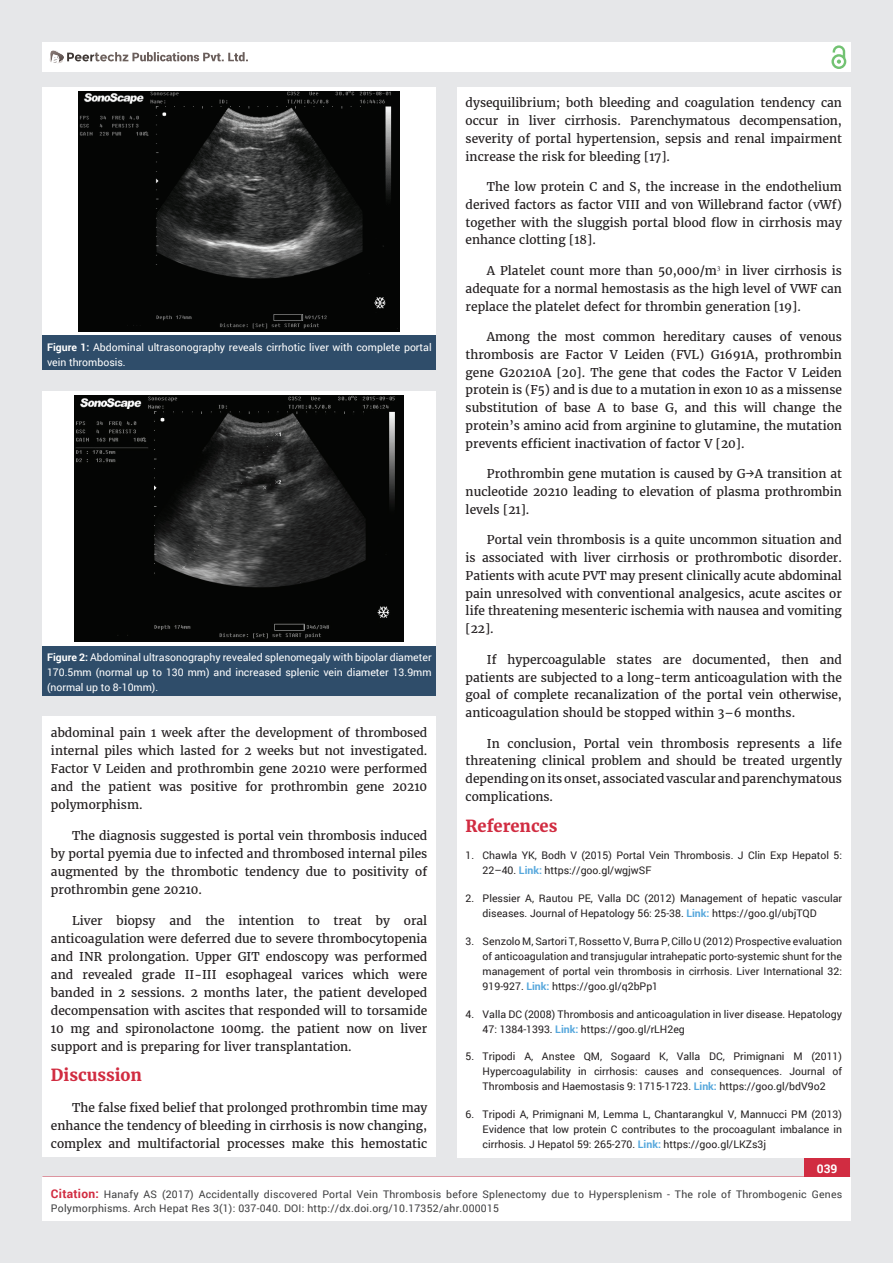
<style>
.page{position:relative;width:893px;height:1263px;background:#e6e7e9}
.page>*{position:absolute;margin:0;border:0;box-sizing:border-box;transform-origin:0 0}
.t1{font:700 16.5px "Merriweather";color:#d12c41}
.t2{font:12px/17.9px "Merriweather";color:#231f20;text-align:justify}
.t3{font:700 12px "Roboto";color:#fff}
.t4{font:10.5px/15px "Roboto";color:#231f20}
.t5{font:10.5px/15px "Roboto";color:#fff}
.t6{font:10.5px/13.5px "Roboto";letter-spacing:.02em;color:#3e3e3f}
.s1{font-weight:700}
.s2{font-weight:700;color:#56a7dc}
.s3{font-weight:700;font-size:12px;color:#d12c41}
</style>
<div class="page">
<div style="left:42px;top:43px;width:808px;height:29px;background:#fff"></div>
<div style="left:831px;top:54px;width:15px;height:15px;border:2px solid #72c272;border-radius:50%"></div>
<svg style="left:831px;top:45px;width:15px;height:19px"></svg>
<div style="left:804px;top:1157px;width:46px;height:43px;background:#d12c41"></div>
<svg style="left:49px;top:50px;width:199px;height:14px"></svg>
<div style="left:42px;top:1177px;width:809px;height:43px;background:#fff"></div>
<div style="left:42px;top:717px;width:394px;height:440px;background:#fff"></div>
<div style="left:457px;top:87px;width:393px;height:1070px;background:#fff"></div>
<div style="left:43px;top:87px;width:393px;height:249px;background:#fff"></div>
<div style="left:43px;top:336px;width:393px;height:34px;background:#2f4d6a"></div>
<img style="left:79px;top:91px;width:321px;height:240px">
<div style="left:43px;top:391px;width:393px;height:255px;background:#fff"></div>
<div style="left:43px;top:646px;width:393px;height:49px;background:#2f4d6a"></div>
<img style="left:75px;top:396px;width:329px;height:246px">
<p class="t5" style="left:47px;top:339px;width:386px"><span class="s1">Figure 1:</span> Abdominal ultrasonography reveals cirrhotic liver with complete portal vein thrombosis.</p>
<p class="t5" style="left:47px;top:650px;width:386px;text-align:justify"><span class="s1">Figure 2:</span> Abdominal ultrasonography revealed splenomegaly with bipolar diameter 170.5mm (normal up to 130 mm) and increased splenic vein diameter 13.9mm (normal up to 8-10mm).</p>
<p class="t2" style="left:51px;top:724px;width:378px">abdominal pain 1 week after the development of thrombosed internal piles which lasted for 2 weeks but not investigated.<br>Factor V Leiden and prothrombin gene 20210 were performed and the patient was positive for prothrombin gene 20210 polymorphism.</p>
<p class="t2" style="left:51px;top:826px;width:378px;text-indent:21px">The diagnosis suggested is portal vein thrombosis induced by portal pyemia due to infected and thrombosed internal piles augmented by the thrombotic tendency due to positivity of prothrombin gene 20210.</p>
<p class="t2" style="left:51px;top:911px;width:378px;text-indent:21px">Liver biopsy and the intention to treat by oral anticoagulation were deferred due to severe thrombocytopenia and INR prolongation. Upper GIT endoscopy was performed and revealed grade II-III esophageal varices which were banded in 2 sessions. 2 months later, the patient developed decompensation with ascites that responded will to torsamide 10 mg and spironolactone 100mg. the patient now on liver support and is preparing for liver transplantation.</p>
<h1 class="t1" style="left:51px;top:1065px;width:93px">Discussion</h1>
<p class="t2" style="left:51px;top:1099px;width:378px;text-indent:21px">The false fixed belief that prolonged prothrombin time may enhance the tendency of bleeding in cirrhosis is now changing, complex and multifactorial processes make this hemostatic</p>
<p class="t2" style="left:466px;top:94px;width:378px">dysequilibrium; both bleeding and coagulation tendency can occur in liver cirrhosis. Parenchymatous decompensation, severity of portal hypertension, sepsis and renal impairment increase the risk for bleeding [17].</p>
<p class="t2" style="left:466px;top:178px;width:378px;text-indent:21px">The low protein C and S, the increase in the endothelium derived factors as factor VIII and von Willebrand factor (vWf) together with the sluggish portal blood flow in cirrhosis may enhance clotting [18].</p>
<p class="t2" style="left:466px;top:262px;width:378px;text-indent:21px">A Platelet count more than 50,000/m✓ in liver cirrhosis is adequate for a normal hemostasis as the high level of VWF can replace the platelet defect for thrombin generation [19].</p>
<p class="t2" style="left:466px;top:328px;width:378px;text-indent:21px">Among the most common hereditary causes of venous thrombosis are Factor V Leiden (FVL) G1691A, prothrombin gene G20210A [20]. The gene that codes the Factor V Leiden protein is (F5) and is due to a mutation in exon 10 as a missense substitution of base A to base G, and this will change the protein’s amino acid from arginine to glutamine, the mutation prevents efficient inactivation of factor V [20].</p>
<p class="t2" style="left:466px;top:465px;width:378px;text-indent:21px">Prothrombin gene mutation is caused by G→A transition at nucleotide 20210 leading to elevation of plasma prothrombin levels [21].</p>
<p class="t2" style="left:466px;top:531px;width:378px;text-indent:21px">Portal vein thrombosis is a quite uncommon situation and is associated with liver cirrhosis or prothrombotic disorder.<br>Patients with acute PVT may present clinically acute abdominal pain unresolved with conventional analgesics, acute ascites or life threatening mesenteric ischemia with nausea and vomiting [22].</p>
<p class="t2" style="left:466px;top:651px;width:378px;text-indent:21px">If hypercoagulable states are documented, then and patients are subjected to a long-term anticoagulation with the goal of complete recanalization of the portal vein otherwise, anticoagulation should be stopped within 3–6 months.</p>
<p class="t2" style="left:466px;top:734px;width:378px;text-indent:21px">In conclusion, Portal vein thrombosis represents a life threatening clinical problem and should be treated urgently depending on its onset, associated vascular and parenchymatous complications.</p>
<h1 class="t1" style="left:466px;top:815px;width:93px">References</h1>
<p class="t4" style="left:483px;top:848px;width:361px;text-indent:-17px">1. Chawla YK, Bodh V (2015) Portal Vein Thrombosis. J Clin Exp Hepatol 5:<br>22–40. <span class="s2">Link:</span> https://goo.gl/wgjwSF</p>
<p class="t4" style="left:483px;top:891px;width:361px;text-indent:-17px">2. Plessier A, Rautou PE, Valla DC (2012) Management of hepatic vascular diseases. Journal of Hepatology 56: 25-38. <span class="s2">Link:</span> https://goo.gl/ubjTQD</p>
<p class="t4" style="left:483px;top:933px;width:361px;text-align:justify;text-indent:-17px">3. Senzolo M, Sartori T, Rossetto V, Burra P, Cillo U (2012) Prospective evaluation of anticoagulation and transjugular intrahepatic porto-systemic shunt for the management of portal vein thrombosis in cirrhosis. Liver International 32:<br>919-927. <span class="s2">Link:</span> https://goo.gl/q2bPp1</p>
<p class="t4" style="left:483px;top:1006px;width:361px;text-indent:-17px">4. Valla DC (2008) Thrombosis and anticoagulation in liver disease. Hepatology<br>47: 1384-1393. <span class="s2">Link:</span> https://goo.gl/rLH2eg</p>
<p class="t4" style="left:483px;top:1049px;width:361px;text-align:justify;text-indent:-17px">5. Tripodi A, Anstee QM, Sogaard K, Valla DC, Primignani M (2011)<br>Hypercoagulability in cirrhosis: causes and consequences. Journal of Thrombosis and Haemostasis 9: 1715-1723. <span class="s2">Link:</span> https://goo.gl/bdV9o2</p>
<p class="t4" style="left:483px;top:1107px;width:361px;text-align:justify;text-indent:-17px">6. Tripodi A, Primignani M, Lemma L, Chantarangkul V, Mannucci PM (2013)<br>Evidence that low protein C contributes to the procoagulant imbalance in cirrhosis. J Hepatol 59: 265-270. <span class="s2">Link:</span> https://goo.gl/LKZs3j</p>
<p class="t3" style="left:817px;top:1161px;width:22px">039</p>
<p class="t6" style="left:51px;top:1188px;width:793px"><span class="s3">Citation:</span> Hanafy AS (2017) Accidentally discovered Portal Vein Thrombosis before Splenectomy due to Hypersplenism - The role of Thrombogenic Genes<br>Polymorphisms. Arch Hepat Res 3(1): 037-040. DOI: http://dx.doi.org/10.17352/ahr.000015</p>
</div>
